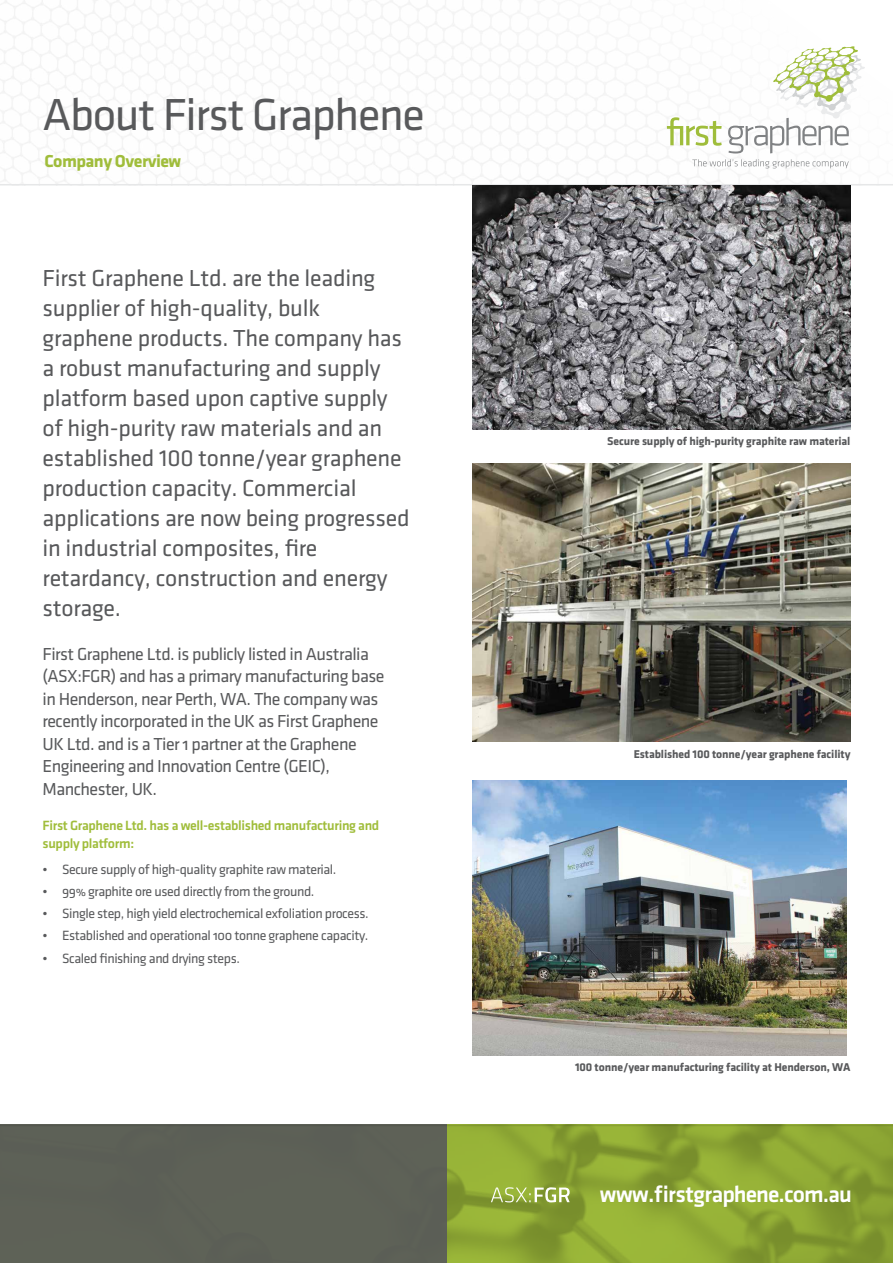
<style>
.page{position:relative;width:893px;height:1263px;background:#fff}
.page>*{position:absolute;margin:0;border:0;box-sizing:border-box;transform-origin:0 0}
.t1{font:46.5px "Klavika Regular OSF";letter-spacing:-.03em;color:#58595b}
.t2{font:24px/30px "Klavika";letter-spacing:-.01em;color:#58595b}
.t3{font:500 23.55px "Klavika";letter-spacing:-.04em;color:#fff}
.t4{font:18px/22.5px "Klavika Regular OSF";letter-spacing:-.03em;color:#58595b}
.t5{font:700 18px "Klavika";letter-spacing:-.03em;color:#a0bd3b}
.t6{font:13.95px "Klavika Regular OSF";letter-spacing:-.03em;color:#58595b}
.t7{font:500 13.95px/17.9px "Klavika";letter-spacing:-.025em;color:#a0bd3b}
.t8{font:700 11.7px "Klavika";letter-spacing:-.01em;color:#58595b}
</style>
<div class="page">
<svg style="left:667px;top:117px;width:55px;height:29px"></svg>
<svg style="left:728px;top:46px;width:137px;height:107px"></svg>
<svg style="left:692px;top:159px;width:157px;height:9px"></svg>
<hr style="left:0;top:184px;width:893px;height:1px;background:#e6e7e8">
<img style="left:472px;top:781px;width:375px;height:274px">
<img style="left:446px;top:1126px;width:447px;height:137px">
<svg style="left:491px;top:1187px;width:79px;height:15px"></svg>
<div style="left:0;top:1125px;width:446px;height:138px;background:#5d6157"></div>
<hr style="left:0;top:1125px;width:893px;height:1px;background:#000">
<img style="left:472px;top:464px;width:378px;height:278px">
<img style="left:472px;top:185px;width:378px;height:245px">
<h1 class="t1" style="left:43px;top:90px;width:384px">About First Graphene</h1>
<p class="t5" style="left:44px;top:151px;width:138px">Company Overview</p>
<p class="t2" style="left:43px;top:263px;width:369px">First Graphene Ltd. are the leading supplier of high-quality, bulk graphene products. The company has a robust manufacturing and supply platform based upon captive supply of high-purity raw materials and an established 100 tonne/year graphene production capacity. Commercial applications are now being progressed in industrial composites, fire retardancy, construction and energy storage.</p>
<p class="t4" style="left:43px;top:643px;width:343px">First Graphene Ltd. is publicly listed in Australia (ASX:FGR) and has a primary manufacturing base in Henderson, near Perth, WA. The company was recently incorporated in the UK as First Graphene UK Ltd. and is a Tier 1 partner at the Graphene Engineering and Innovation Centre (GEIC), Manchester, UK.</p>
<p class="t7" style="left:43px;top:816px;width:338px">First Graphene Ltd. has a well-established manufacturing and supply platform:</p>
<p class="t6" style="left:43px;top:862px;width:295px">• Secure supply of high-quality graphite raw material.</p>
<p class="t6" style="left:43px;top:884px;width:273px">• 99% graphite ore used directly from the ground.</p>
<p class="t6" style="left:43px;top:906px;width:328px">• Single step, high yield electrochemical exfoliation process.</p>
<p class="t6" style="left:43px;top:929px;width:327px">• Established and operational 100 tonne graphene capacity.</p>
<p class="t6" style="left:43px;top:951px;width:199px">• Scaled finishing and drying steps.</p>
<p class="t8" style="left:607px;top:434px;width:245px">Secure supply of high-purity graphite raw material</p>
<p class="t8" style="left:634px;top:748px;width:218px">Established 100 tonne/year graphene facility</p>
<p class="t8" style="left:575px;top:1061px;width:277px">100 tonne/year manufacturing facility at Henderson, WA</p>
<p class="t3" style="left:600px;top:1182px;width:253px">www.firstgraphene.com.au</p>
</div>
